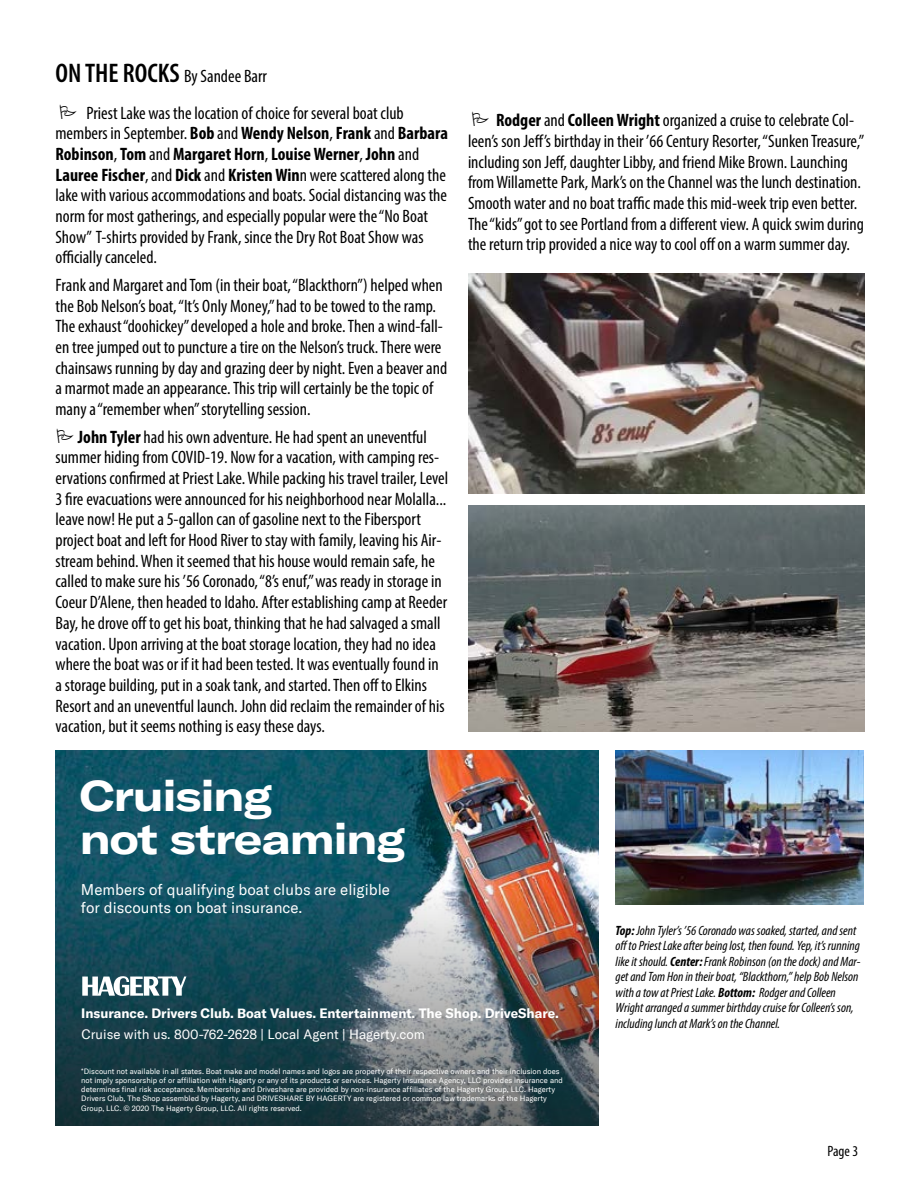
<style>
.page{position:relative;width:918px;height:1188px;background:#fff}
.page>*{position:absolute;margin:0;border:0;box-sizing:border-box;transform-origin:0 0}
.t1{font:700 expanded 42.6px/42.6px "GT America";letter-spacing:-.02em;color:#fff}
.t2{font:condensed 18px/20.7px "Myriad Pro";color:#000}
.t3{font:15.15px/18.3px "GT America";color:#fff}
.t4{font:condensed 15px "Myriad Pro";color:#000}
.t5{font:italic condensed 13.5px/15.6px "Myriad Pro";color:#000}
.t6{font:700 13.35px "GT America";color:#fff}
.t7{font:13.35px "GT America";color:#fff}
.t8{font:7.65px/9.1px "GT America";color:#fff}
.s1{font-weight:600;font-size:27px}
.s2{font-weight:700}
</style>
<div class="page">
<img style="left:56px;top:750px;width:543px;height:122px">
<img style="left:56px;top:872px;width:543px;height:254px">
<svg style="left:82px;top:976px;width:104px;height:20px"></svg>
<img style="left:468px;top:274px;width:396px;height:220px">
<img style="left:616px;top:750px;width:248px;height:155px">
<img style="left:468px;top:506px;width:397px;height:226px">
<p class="t2" style="left:56px;top:65px;width:213px"><span class="s1">ON THE ROCKS</span> By Sandee Barr</p>
<p class="t2" style="left:56px;top:102px;width:394px;text-indent:31px">Priest Lake was the location of choice for several boat club members in September. <span class="s2">Bob</span> and <span class="s2">Wendy Nelson</span>, <span class="s2">Frank</span> and <span class="s2">Barbara Robinson</span>, <span class="s2">Tom</span> and <span class="s2">Margaret Horn</span>, <span class="s2">Louise Werner</span>, <span class="s2">John</span> and <span class="s2">Lauree Fischer</span>, and <span class="s2">Dick</span> and <span class="s2">Kristen Win</span>n were scattered along the lake with various accommodations and boats. Social distancing was the norm for most gatherings, and especially popular were the “No Boat Show” T-shirts provided by Frank, since the Dry Rot Boat Show was officially canceled.</p>
<p class="t2" style="left:56px;top:274px;width:393px">Frank and Margaret and Tom (in their boat, “Blackthorn”) helped when the Bob Nelson’s boat, “It’s Only Money,” had to be towed to the ramp.<br>The exhaust “doohickey” developed a hole and broke. Then a wind-fall&shy;en tree jumped out to puncture a tire on the Nelson’s truck. There were chainsaws running by day and grazing deer by night. Even a beaver and a marmot made an appearance. This trip will certainly be the topic of many a “remember when” storytelling session.</p>
<p class="t2" style="left:56px;top:426px;width:394px;text-indent:22px"><span class="s2">John Tyler</span> had his own adventure. He had spent an uneventful summer hiding from COVID-19. Now for a vacation, with camping res&shy;ervations confirmed at Priest Lake. While packing his travel trailer, Level 3 fire evacuations were announced for his neighborhood near Molalla... leave now! He put a 5-gallon can of gasoline next to the Fibersport project boat and left for Hood River to stay with family, leaving his Air&shy;stream behind. When it seemed that his house would remain safe, he called to make sure his ’56 Coronado, “8’s enuf,” was ready in storage in Coeur D’Alene, then headed to Idaho. After establishing camp at Reeder Bay, he drove off to get his boat, thinking that he had salvaged a small vacation. Upon arriving at the boat storage location, they had no idea where the boat was or if it had been tested. It was eventually found in a storage building, put in a soak tank, and started. Then off to Elkins Resort and an uneventful launch. John did reclaim the remainder of his vacation, but it seems nothing is easy these days.</p>
<h1 class="t1" style="left:80px;top:774px;width:327px">Cruising<br>not streaming</h1>
<p class="t3" style="left:81px;top:881px;width:311px">Members of qualifying boat clubs are eligible for discounts on boat insurance.</p>
<p class="t2" style="left:468px;top:110px;width:398px;text-indent:28px"><span class="s2">Rodger</span> and <span class="s2">Colleen Wright</span> organized a cruise to celebrate Col&shy;leen’s son Jeff’s birthday in their ’66 Century Resorter, “Sunken Treasure,” including son Jeff, daughter Libby, and friend Mike Brown. Launching from Willamette Park, Mark’s on the Channel was the lunch destination.<br>Smooth water and no boat traffic made this mid-week trip even better.<br>The “kids” got to see Portland from a different view. A quick swim during the return trip provided a nice way to cool off on a warm summer day.</p>
<p class="t6" style="left:81px;top:1005px;width:479px">Insurance. Drivers Club. Boat Values. Entertainment. The Shop. DriveShare.</p>
<p class="t7" style="left:82px;top:1026px;width:345px">Cruise with us. 800-762-2628 | Local Agent | Hagerty.com</p>
<p class="t8" style="left:81px;top:1067px;width:483px">*Discount not available in all states. Boat make and model names and logos are property of their respective owners and their inclusion does not imply sponsorship of or affiliation with Hagerty or any of its products or services. Hagerty Insurance Agency, LLC provides insurance and determines final risk acceptance. Membership and Driveshare are provided by non-insurance affiliates of the Hagerty Group, LLC. Hagerty Drivers Club, The Shop assembled by Hagerty, and DRIVESHARE BY HAGERTY are registered or common law trademarks of the Hagerty Group, LLC. © 2020 The Hagerty Group, LLC. All rights reserved.</p>
<p class="t5" style="left:616px;top:922px;width:246px"><span class="s2">Top:</span> John Tyler’s ’56 Coronado was soaked, started, and sent off to Priest Lake after being lost, then found. Yep, it’s running like it should. <span class="s2">Center:</span> Frank Robinson (on the dock) and Mar&shy;get and Tom Hon in their boat, “Blackthorn,” help Bob Nelson with a tow at Priest Lake. <span class="s2">Bottom:</span> Rodger and Colleen Wright arranged a summer birthday cruise for Colleen’s son, including lunch at Mark’s on the Channel.</p>
<p class="t4" style="left:828px;top:1142px;width:32px">Page 3</p>
</div>
